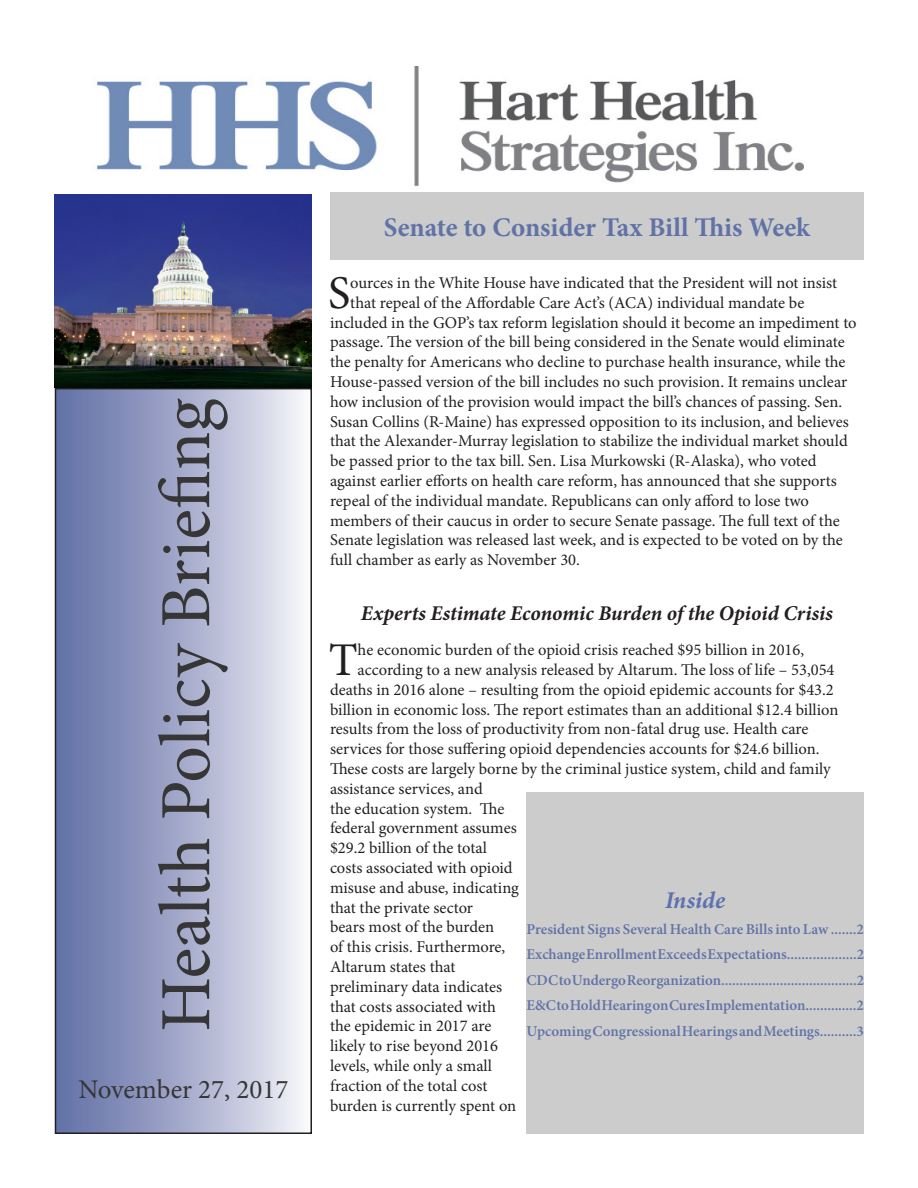
<style>
.page{position:relative;width:918px;height:1188px;background:#fff}
.page>*{position:absolute;margin:0;border:0;box-sizing:border-box;transform-origin:0 0}
.t1{font:72px "Minion Pro";color:#363636}
.t2{font:46.95px "Minion Pro";color:#231f20}
.t3{font:700 27px "Minion Pro";color:#6172a6}
.t4{font:27px "Minion Pro";color:#363636}
.t5{font:italic 700 24px "Minion Pro";letter-spacing:.005em;color:#5c72ae}
.t6{font:italic 700 21px "Minion Pro";letter-spacing:-.005em;color:#231f20}
.t7{font:16.5px "Minion Pro";color:#231f20}
.t8{font:600 15px "Minion Pro";color:#6172a6}
</style>
<div class="page">
<div style="left:56px;top:389px;width:255px;height:744px;background:linear-gradient(to right,#5c6aa3,#f4f3f8)"></div>
<div style="left:55px;top:388px;width:257px;height:746px;border:2px solid #231f20"></div>
<div style="left:526px;top:793px;width:338px;height:341px;background:#ccc"></div>
<img style="left:97px;top:66px;width:707px;height:121px">
<div style="left:330px;top:192px;width:534px;height:67px;background:#ccc"></div>
<img style="left:54px;top:194px;width:258px;height:194px">
<p class="t1" style="left:138px;top:1032px;width:635px;rotate:-90deg">Health Policy Briefing</p>
<p class="t4" style="left:78px;top:1071px;width:211px">November 27, 2017</p>
<p class="t3" style="left:384px;top:208px;width:428px">Senate to Consider Tax Bill This Week</p>
<p class="t2" style="left:328px;top:261px;width:24px">S</p>
<p class="t7" style="left:350px;top:272px;width:488px">ources in the White House have indicated that the President will not insist</p>
<p class="t7" style="left:350px;top:291px;width:456px">that repeal of the Affordable Care Act’s (ACA) individual mandate be</p>
<p class="t7" style="left:330px;top:311px;width:528px">included in the GOP’s tax reform legislation should it become an impediment to</p>
<p class="t7" style="left:330px;top:331px;width:516px">passage. The version of the bill being considered in the Senate would eliminate</p>
<p class="t7" style="left:330px;top:351px;width:517px">the penalty for Americans who decline to purchase health insurance, while the</p>
<p class="t7" style="left:330px;top:371px;width:519px">House-passed version of the bill includes no such provision. It remains unclear</p>
<p class="t7" style="left:330px;top:390px;width:514px">how inclusion of the provision would impact the bill’s chances of passing. Sen.</p>
<p class="t7" style="left:330px;top:410px;width:520px">Susan Collins (R-Maine) has expressed opposition to its inclusion, and believes</p>
<p class="t7" style="left:330px;top:430px;width:519px">that the Alexander-Murray legislation to stabilize the individual market should</p>
<p class="t7" style="left:330px;top:450px;width:488px">be passed prior to the tax bill. Sen. Lisa Murkowski (R-Alaska), who voted</p>
<p class="t7" style="left:330px;top:470px;width:508px">against earlier efforts on health care reform, has announced that she supports</p>
<p class="t7" style="left:330px;top:489px;width:481px">repeal of the individual mandate. Republicans can only afford to lose two</p>
<p class="t7" style="left:330px;top:509px;width:511px">members of their caucus in order to secure Senate passage. The full text of the</p>
<p class="t7" style="left:330px;top:529px;width:515px">Senate legislation was released last week, and is expected to be voted on by the</p>
<p class="t7" style="left:330px;top:549px;width:252px">full chamber as early as November 30.</p>
<p class="t6" style="left:361px;top:599px;width:474px">Experts Estimate Economic Burden of the Opioid Crisis</p>
<p class="t2" style="left:329px;top:629px;width:30px">T</p>
<p class="t7" style="left:358px;top:639px;width:448px">he economic burden of the opioid crisis reached $95 billion in 2016,</p>
<p class="t7" style="left:358px;top:659px;width:478px">according to a new analysis released by Altarum. The loss of life – 53,054</p>
<p class="t7" style="left:330px;top:679px;width:505px">deaths in 2016 alone – resulting from the opioid epidemic accounts for $43.2</p>
<p class="t7" style="left:330px;top:698px;width:510px">billion in economic loss. The report estimates than an additional $12.4 billion</p>
<p class="t7" style="left:330px;top:718px;width:480px">results from the loss of productivity from non-fatal drug use. Health care</p>
<p class="t7" style="left:330px;top:738px;width:491px">services for those suffering opioid dependencies accounts for $24.6 billion.</p>
<p class="t7" style="left:330px;top:758px;width:502px">These costs are largely borne by the criminal justice system, child and family</p>
<p class="t7" style="left:330px;top:778px;width:154px">assistance services, and</p>
<p class="t7" style="left:330px;top:797px;width:176px">the education system. The</p>
<p class="t7" style="left:330px;top:817px;width:188px">federal government assumes</p>
<p class="t7" style="left:330px;top:837px;width:158px">$29.2 billion of the total</p>
<p class="t7" style="left:330px;top:857px;width:184px">costs associated with opioid</p>
<p class="t7" style="left:330px;top:877px;width:190px">misuse and abuse, indicating</p>
<p class="t7" style="left:330px;top:896px;width:145px">that the private sector</p>
<p class="t7" style="left:330px;top:916px;width:166px">bears most of the burden</p>
<p class="t7" style="left:330px;top:936px;width:177px">of this crisis. Furthermore,</p>
<p class="t7" style="left:330px;top:956px;width:127px">Altarum states that</p>
<p class="t7" style="left:330px;top:976px;width:174px">preliminary data indicates</p>
<p class="t7" style="left:330px;top:995px;width:168px">that costs associated with</p>
<p class="t7" style="left:330px;top:1015px;width:163px">the epidemic in 2017 are</p>
<p class="t7" style="left:330px;top:1035px;width:170px">likely to rise beyond 2016</p>
<p class="t7" style="left:330px;top:1055px;width:164px">levels, while only a small</p>
<p class="t7" style="left:330px;top:1075px;width:159px">fraction of the total cost</p>
<p class="t7" style="left:330px;top:1094px;width:188px">burden is currently spent on</p>
<p class="t5" style="left:665px;top:883px;width:61px">Inside</p>
<p class="t8" style="left:526px;top:919px;width:339px">President Signs Several Health Care Bills into Law .......2</p>
<p class="t8" style="left:526px;top:944px;width:339px">Exchange Enrollment Exceeds Expectations...................2</p>
<p class="t8" style="left:526px;top:970px;width:339px">CDC to Undergo Reorganization.....................................2</p>
<p class="t8" style="left:526px;top:995px;width:339px">E&amp;C to Hold Hearing on Cures Implementation..............2</p>
<p class="t8" style="left:526px;top:1021px;width:339px">Upcoming Congressional Hearings and Meetings..........3</p>
</div>
